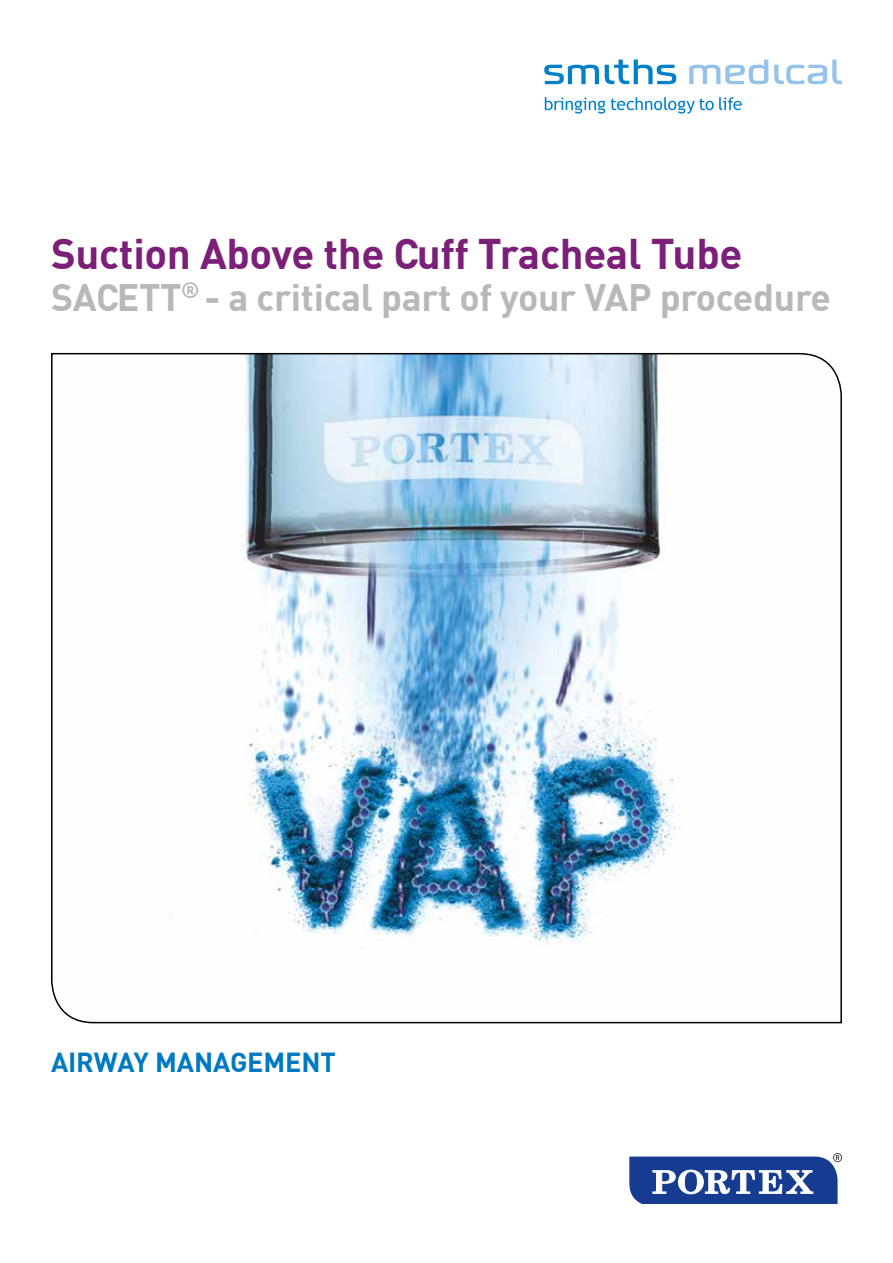
<style>
.page{position:relative;width:893px;height:1263px;background:#fff}
.page>*{position:absolute;margin:0;border:0;box-sizing:border-box;transform-origin:0 0}
.t1{font:700 42px "DIN";letter-spacing:-.01em;color:#7b1f78}
.t2{font:700 37.5px "DIN";letter-spacing:-.01em;color:#b7b8b9}
.t3{font:700 27px "DIN";letter-spacing:-.005em;color:#0079c2}
</style>
<div class="page">
<svg style="left:544px;top:65px;width:55px;height:19px"></svg>
<svg style="left:605px;top:60px;width:71px;height:24px"></svg>
<svg style="left:689px;top:60px;width:79px;height:24px"></svg>
<svg style="left:774px;top:60px;width:68px;height:24px"></svg>
<svg style="left:545px;top:97px;width:60px;height:17px"></svg>
<svg style="left:611px;top:97px;width:131px;height:17px"></svg>
<svg style="left:629px;top:1153px;width:213px;height:50px"></svg>
<img style="left:51px;top:352px;width:791px;height:672px">
<p class="t1" style="left:51px;top:226px;width:693px">Suction Above the Cuff Tracheal Tube</p>
<p class="t2" style="left:51px;top:273px;width:782px">SACETT<sup>®</sup> - a critical part of your VAP procedure</p>
<p class="t3" style="left:51px;top:1044px;width:286px">AIRWAY MANAGEMENT</p>
</div>
